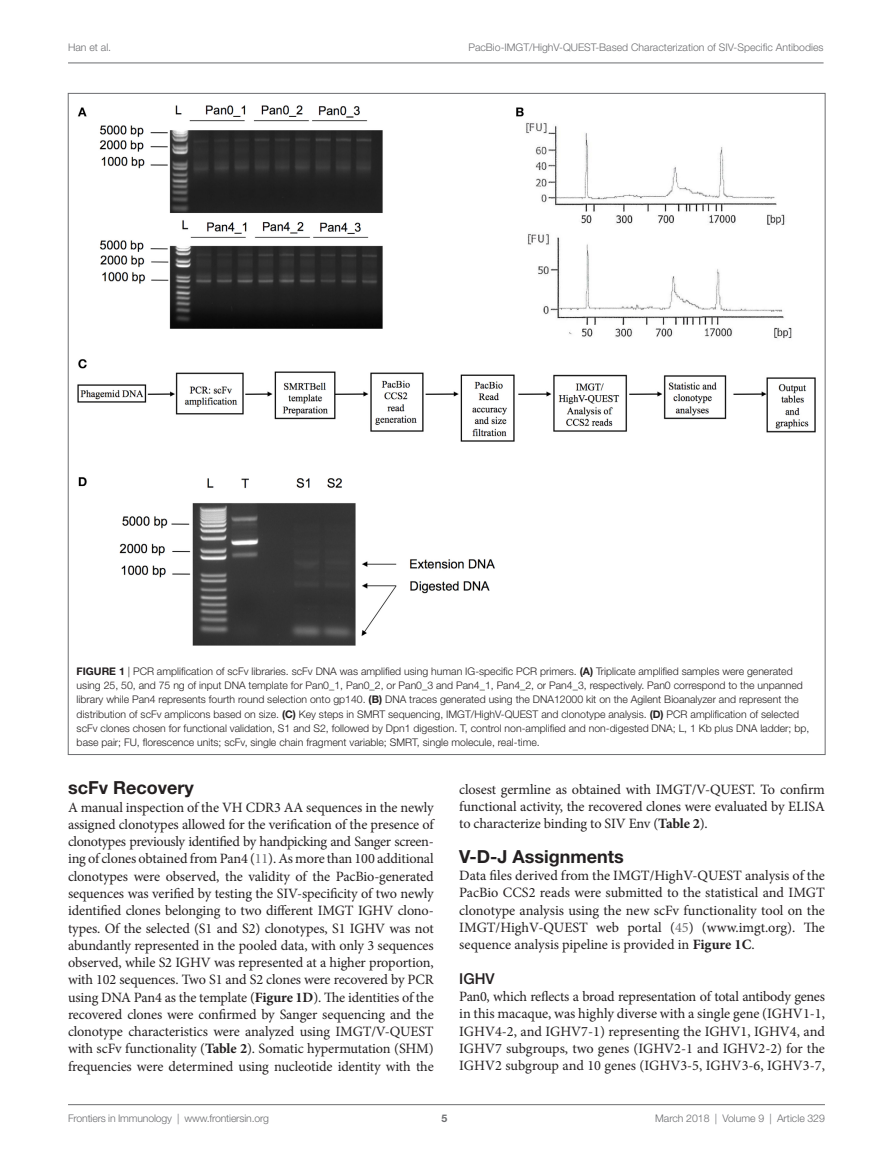
<style>
.page{position:relative;width:893px;height:1170px;background:#fff}
.page>*{position:absolute;margin:0;border:0;box-sizing:border-box;transform-origin:0 0}
.t1{font:700 18px "Helvetica Neue LT Std";color:#231f20}
.t2{font:500 15px "Helvetica Neue LT Std";color:#231f20}
.t3{font:14.25px/17.2px "Minion Pro";letter-spacing:-.01em;color:#231f20;text-align:justify}
.t4{font:300 10.5px/14.2px "Helvetica Neue LT Std";color:#231f20}
.t5{font:300 10.5px "Helvetica Neue LT Std";color:#6c6d70}
.t6{font:700 10.5px "Helvetica Neue LT Std";color:#6c6d70}
.s1{font-weight:700}
.s2{color:#6c6d70}
</style>
<div class="page">
<img style="left:77px;top:105px;width:739px;height:541px">
<hr style="left:68px;top:1104px;width:757px;height:1px;background:#6c6d70">
<hr style="left:68px;top:63px;width:755px;height:1px;background:#6c6d70">
<p class="t5" style="left:68px;top:41px;width:45px">Han et al.</p>
<p class="t5" style="left:468px;top:41px;width:357px">PacBio-IMGT/HighV-QUEST-Based Characterization of SIV-Specific Antibodies</p>
<p class="t4" style="left:77px;top:663px;width:734px"><span class="s1">Figure 1</span> | PCR amplification of scFv libraries. scFv DNA was amplified using human IG-specific PCR primers. <span class="s1">(A)</span> Triplicate amplified samples were generated using 25, 50, and 75 ng of input DNA template for Pan0_1, Pan0_2, or Pan0_3 and Pan4_1, Pan4_2, or Pan4_3, respectively. Pan0 correspond to the unpanned library while Pan4 represents fourth round selection onto gp140. <span class="s1">(B)</span> DNA traces generated using the DNA12000 kit on the Agilent Bioanalyzer and represent the distribution of scFv amplicons based on size. <span class="s1">(C)</span> Key steps in SMRT sequencing, IMGT/HighV-QUEST and clonotype analysis. <span class="s1">(D)</span> PCR amplification of selected scFv clones chosen for functional validation, S1 and S2, followed by Dpn1 digestion. T, control non-amplified and non-digested DNA; L, 1 Kb plus DNA ladder; bp, base pair; FU, florescence units; scFv, single chain fragment variable; SMRT, single molecule, real-time.</p>
<p class="t1" style="left:68px;top:776px;width:127px">scFv Recovery</p>
<p class="t3" style="left:68px;top:798px;width:367px">A manual inspection of the VH CDR3 AA sequences in the newly assigned clonotypes allowed for the verification of the presence of clonotypes previously identified by handpicking and Sanger screen&shy;ing of clones obtained from Pan4 (<span class="s2">11</span>). As more than 100 additional clonotypes were observed, the validity of the PacBio-generated sequences was verified by testing the SIV-specificity of two newly identified clones belonging to two different IMGT IGHV clono&shy;types. Of the selected (S1 and S2) clonotypes, S1 IGHV was not abundantly represented in the pooled data, with only 3 sequences observed, while S2 IGHV was represented at a higher proportion, with 102 sequences. Two S1 and S2 clones were recovered by PCR using DNA Pan4 as the template (<span class="s1">Figure 1D</span>). The identities of the recovered clones were confirmed by Sanger sequencing and the clonotype characteristics were analyzed using IMGT/V-QUEST with scFv functionality (<span class="s1">Table 2</span>). Somatic hypermutation (SHM) frequencies were determined using nucleotide identity with the</p>
<p class="t3" style="left:459px;top:780px;width:367px">closest germline as obtained with IMGT/V-QUEST. To confirm functional activity, the recovered clones were evaluated by ELISA to characterize binding to SIV Env (<span class="s1">Table 2</span>).</p>
<p class="t1" style="left:459px;top:845px;width:166px">V-D-J Assignments</p>
<p class="t3" style="left:459px;top:867px;width:367px">Data files derived from the IMGT/HighV-QUEST analysis of the PacBio CCS2 reads were submitted to the statistical and IMGT clonotype analysis using the new scFv functionality tool on the IMGT/HighV-QUEST web portal (<span class="s2">45</span>) (www.imgt.org). The sequence analysis pipeline is provided in <span class="s1">Figure 1C</span>.</p>
<p class="t2" style="left:459px;top:969px;width:37px">IGHV</p>
<p class="t3" style="left:459px;top:987px;width:367px">Pan0, which reflects a broad representation of total antibody genes in this macaque, was highly diverse with a single gene (IGHV1-1, IGHV4-2, and IGHV7-1) representing the IGHV1, IGHV4, and IGHV7 subgroups, two genes (IGHV2-1 and IGHV2-2) for the IGHV2 subgroup and 10 genes (IGHV3-5, IGHV3-6, IGHV3-7,</p>
<p class="t5" style="left:68px;top:1111px;width:203px">Frontiers in Immunology | www.frontiersin.org</p>
<p class="t5" style="left:655px;top:1111px;width:171px">March 2018 | Volume 9 | Article 329</p>
<p class="t6" style="left:441px;top:1111px;width:7px">5</p>
</div>
